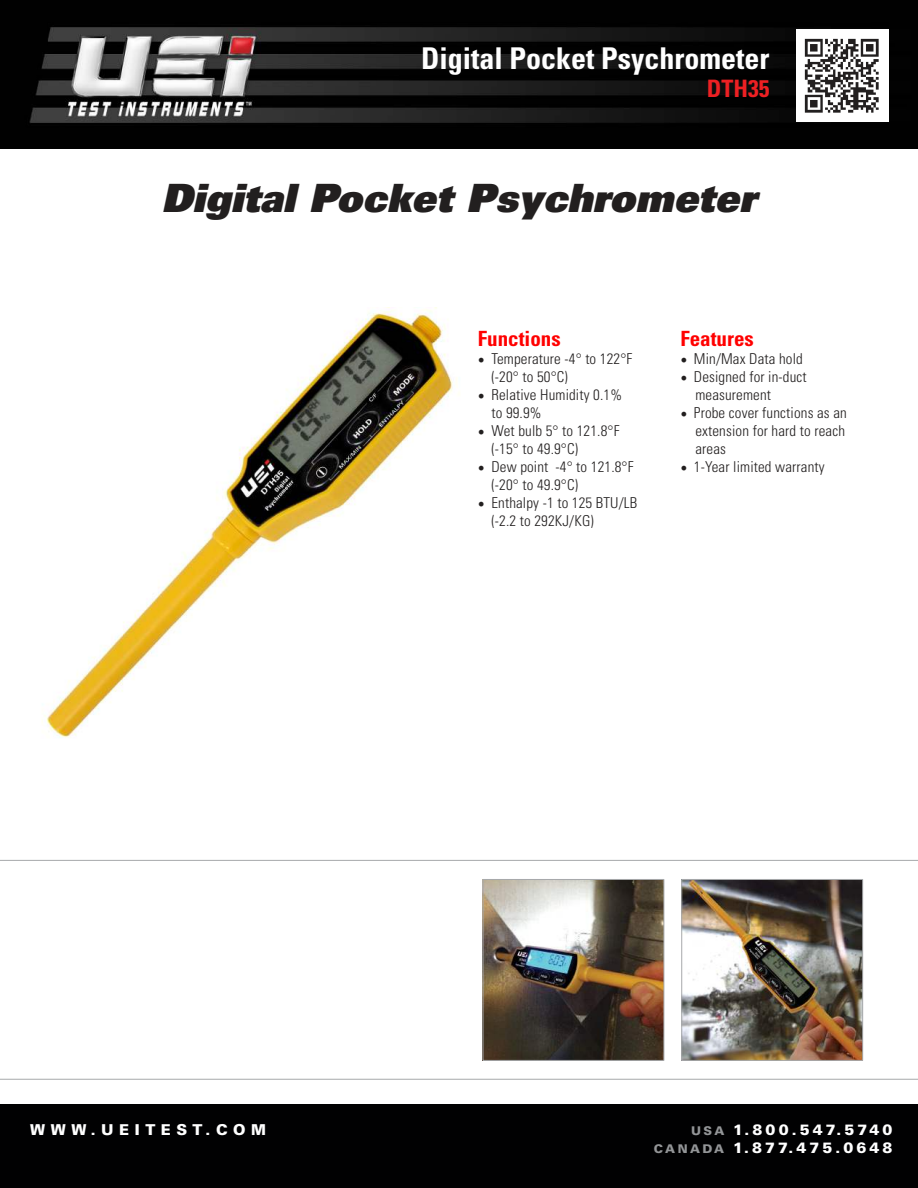
<style>
.page{position:relative;width:918px;height:1188px;background:#fff}
.page>*{position:absolute;margin:0;border:0;box-sizing:border-box;transform-origin:0 0}
.t1{font:39px "Univers LT Std X Black Obl";color:#221f1f}
.t2{font:700 condensed 30px "Univers LT Std";color:#fff}
.t3{font:700 condensed 24px "Univers LT Std";color:#ed2023}
.t4{font:700 condensed 21px "Univers LT Std";color:#f00}
.t5{font:300 condensed 15px/18px "Univers LT Std";letter-spacing:.01em;color:#221f1f}
.t6{font:900 15px/18px "Univers LT Std";letter-spacing:.2em;color:#fff;text-align:right}
.t7{font:900 15px "Univers LT Std";letter-spacing:.37em;color:#fff}
.s1{font-family:"Minion Pro";font-weight:400;font-stretch:normal;font-size:18px}
.s2{font-size:12px;color:#939597}
</style>
<div class="page">
<div style="left:0;top:1104px;width:918px;height:84px;background:#010102"></div>
<img style="left:0;top:0;width:918px;height:148px">
<img style="left:42px;top:308px;width:415px;height:430px">
<img style="left:485px;top:881px;width:177px;height:178px">
<div style="left:483px;top:879px;width:181px;height:182px;border:1px solid #a7a9ab"></div>
<img style="left:683px;top:881px;width:178px;height:178px">
<div style="left:681px;top:879px;width:182px;height:182px;border:1px solid #a7a9ab"></div>
<hr style="left:0;top:860px;width:918px;height:1px;background:#a7a9ab">
<hr style="left:0;top:1079px;width:918px;height:1px;background:#a7a9ab">
<img style="left:796px;top:29px;width:93px;height:93px">
<h2 class="t2" style="left:421px;top:46px;width:350px">Digital Pocket Psychrometer</h2>
<h3 class="t3" style="left:707px;top:80px;width:64px">DTH35</h3>
<h1 class="t1" style="left:162px;top:184px;width:596px">Digital Pocket Psychrometer</h1>
<h3 class="t4" style="left:478px;top:331px;width:84px">Functions</h3>
<p class="t5" style="left:491px;top:351px;width:142px;text-indent:-14px"><span class="s1">•</span> Temperature -4° to 122°F (-20° to 50°C)</p>
<p class="t5" style="left:491px;top:387px;width:132px;text-indent:-14px"><span class="s1">•</span> Relative Humidity 0.1% to 99.9%</p>
<p class="t5" style="left:491px;top:423px;width:130px;text-indent:-14px"><span class="s1">•</span> Wet bulb 5° to 121.8°F (-15° to 49.9°C)</p>
<p class="t5" style="left:491px;top:459px;width:144px;text-indent:-14px"><span class="s1">•</span> Dew point -4° to 121.8°F (-20° to 49.9°C)</p>
<p class="t5" style="left:491px;top:495px;width:148px;text-indent:-14px"><span class="s1">•</span> Enthalpy -1 to 125 BTU/LB (-2.2 to 292KJ/KG)</p>
<h3 class="t4" style="left:680px;top:331px;width:75px">Features</h3>
<p class="t5" style="left:680px;top:351px;width:124px"><span class="s1">•</span> Min/Max Data hold</p>
<p class="t5" style="left:695px;top:369px;width:113px;text-indent:-15px"><span class="s1">•</span> Designed for in-duct measurement</p>
<p class="t5" style="left:695px;top:405px;width:153px;text-indent:-15px"><span class="s1">•</span> Probe cover functions as an extension for hard to reach areas</p>
<p class="t5" style="left:680px;top:459px;width:146px"><span class="s1">•</span> 1-Year limited warranty</p>
<p class="t7" style="left:30px;top:1121px;width:237px">WWW.UEITEST.COM</p>
<p class="t6" style="left:654px;top:1121px;width:240px"><span class="s2">USA</span> 1.800.547.5740<br><span class="s2">CANADA</span> 1.877.475.0648</p>
</div>
